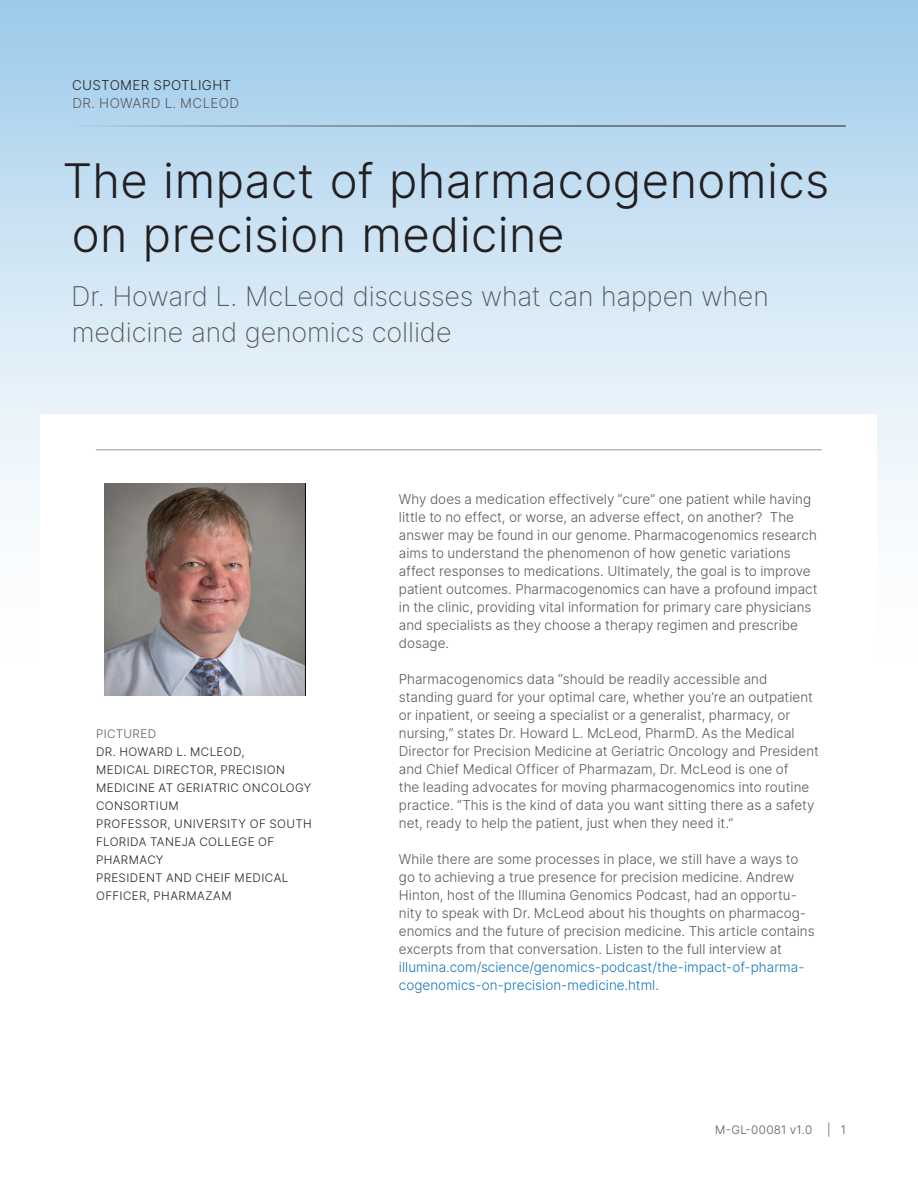
<style>
.page{position:relative;width:918px;height:1188px;background:#fff}
.page>*{position:absolute;margin:0;border:0;box-sizing:border-box;transform-origin:0 0}
.Title{font:300 47.25px/54px "Inter";letter-spacing:.01em;color:#231f20}
.Subtitle{font:200 27px/36px "Inter";letter-spacing:-.01em;color:#57585a}
.Body_Copy{font:300 13.5px/18px "Inter";color:#57585a}
.zz_Document_Type___S{font:300 13.5px "Inter";letter-spacing:.02em;color:#231f20}
.zz_Document_Type___S-2{font:300 13.5px "Inter";letter-spacing:.03em;color:#57585a}
.Interview_Details{font:300 11.7px/18px "Inter";letter-spacing:.04em;color:#231f20}
.zz_Pub_Number{font:300 11.7px "Inter";letter-spacing:.03em;color:#57585a}
.s1{color:#57585a}
.s2{color:#1576bd}
</style>
<div class="page">
<hr style="left:96px;top:450px;width:726px;height:1px;background:#939598">
<hr style="left:72px;top:126px;width:774px;height:1px;background:#231f20">
<img style="left:105px;top:484px;width:201px;height:211px">
<p class="zz_Document_Type___S" style="left:72px;top:76px;width:161px">CUSTOMER SPOTLIGHT</p>
<p class="zz_Document_Type___S-2" style="left:73px;top:94px;width:168px">DR. HOWARD L. MCLEOD</p>
<p class="Title" style="left:63px;top:153px;width:769px">The impact of pharmacogenomics on precision medicine</p>
<p class="Subtitle" style="left:71px;top:278px;width:699px">Dr. Howard L. McLeod discusses what can happen when medicine and genomics collide</p>
<p class="Interview_Details" style="left:96px;top:725px;width:217px"><span class="s1">PICTURED<br></span>DR. HOWARD L. MCLEOD,<br>MEDICAL DIRECTOR, PRECISION<br>MEDICINE AT GERIATRIC ONCOLOGY<br>CONSORTIUM<br>PROFESSOR, UNIVERSITY OF SOUTH<br>FLORIDA TANEJA COLLEGE OF<br>PHARMACY<br>PRESIDENT AND CHEIF MEDICAL<br>OFFICER, PHARMAZAM</p>
<p class="Body_Copy" style="left:399px;top:490px;width:420px">Why does a medication effectively “cure” one patient while having little to no effect, or worse, an adverse effect, on another? The answer may be found in our genome. Pharmacogenomics research aims to understand the phenomenon of how genetic variations affect responses to medications. Ultimately, the goal is to improve patient outcomes. Pharmacogenomics can have a profound impact in the clinic, providing vital information for primary care physicians and specialists as they choose a therapy regimen and prescribe dosage.</p>
<p class="Body_Copy" style="left:399px;top:670px;width:421px">Pharmacogenomics data “should be readily accessible and standing guard for your optimal care, whether you’re an outpatient or inpatient, or seeing a specialist or a generalist, pharmacy, or nursing,” states Dr. Howard L. McLeod, PharmD. As the Medical Director for Precision Medicine at Geriatric Oncology and President and Chief Medical Officer of Pharmazam, Dr. McLeod is one of<br>the leading advocates for moving pharmacogenomics into routine practice. “This is the kind of data you want sitting there as a safety net, ready to help the patient, just when they need it.”</p>
<p class="Body_Copy" style="left:399px;top:850px;width:417px">While there are some processes in place, we still have a ways to go to achieving a true presence for precision medicine. Andrew Hinton, host of the Illumina Genomics Podcast, had an opportu&shy;nity to speak with Dr. McLeod about his thoughts on pharmacog&shy;enomics and the future of precision medicine. This article contains excerpts from that conversation. Listen to the full interview at <span class="s2">illumina.com/science/genomics-podcast/the-impact-of-pharma&shy;cogenomics-on-precision-medicine.html</span>.</p>
<p class="zz_Pub_Number" style="left:715px;top:1121px;width:98px">M-GL-00081 v1.0</p>
<p class="zz_Pub_Number" style="left:827px;top:1121px;width:20px">| 1</p>
</div>
